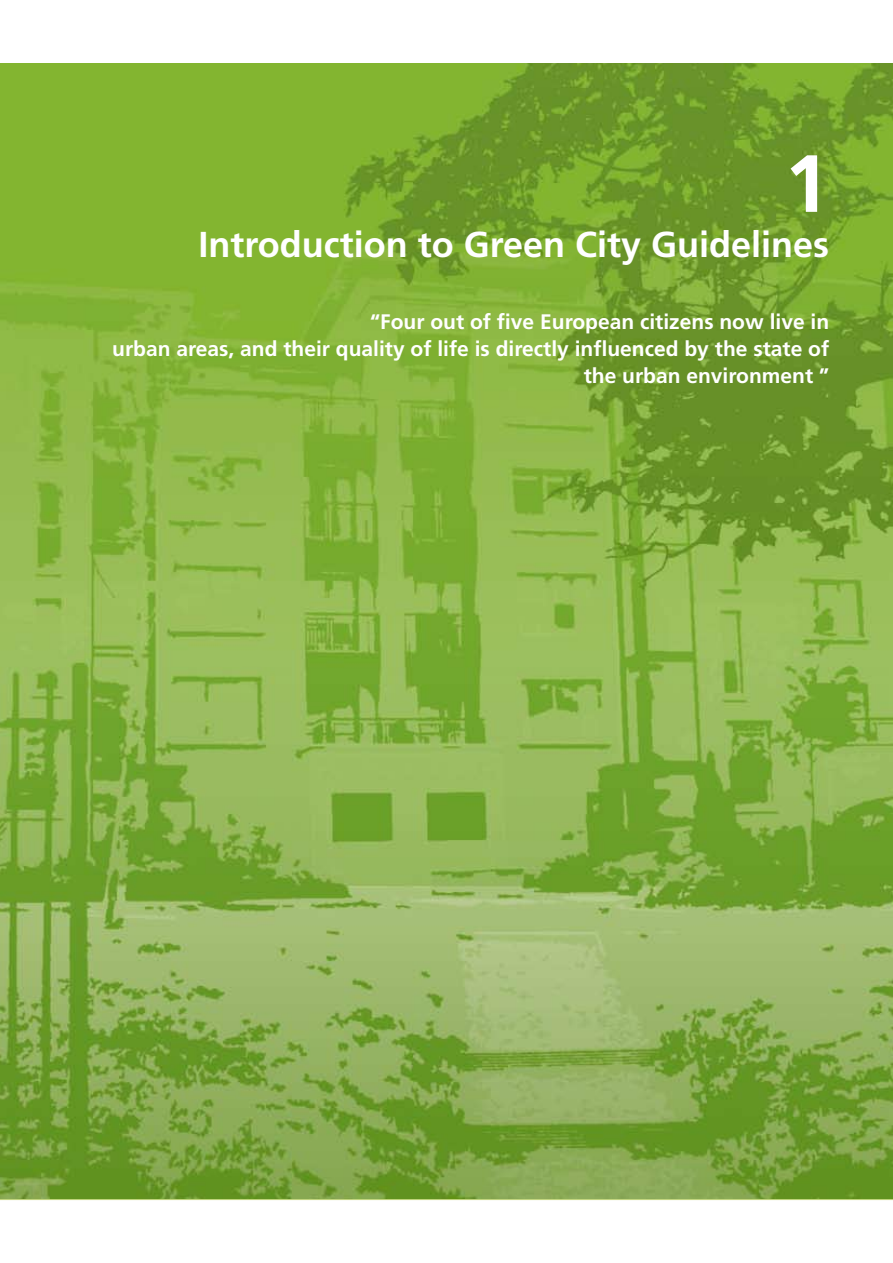
<style>
.page{position:relative;width:893px;height:1263px;background:#fff}
.page>*{position:absolute;margin:0;border:0;box-sizing:border-box;transform-origin:0 0}
.t1{font:700 81px "Frutiger";color:#fff}
.t2{font:700 36px "Frutiger";color:#fff}
.t3{font:700 21px/27px "Frutiger";color:#fff;text-align:right}
</style>
<div class="page">
<img style="left:0;top:64px;width:893px;height:1135px">
<hr style="left:0;top:1199px;width:893px;height:1px;background:#c7d983">
<h1 class="t1" style="left:784px;top:136px;width:47px">1</h1>
<h2 class="t2" style="left:198px;top:223px;width:632px">Introduction to Green City Guidelines</h2>
<p class="t3" style="left:112px;top:308px;width:718px">“Four out of five European citizens now live in<br>urban areas, and their quality of life is directly influenced by the state of the urban environment ”</p>
</div>
